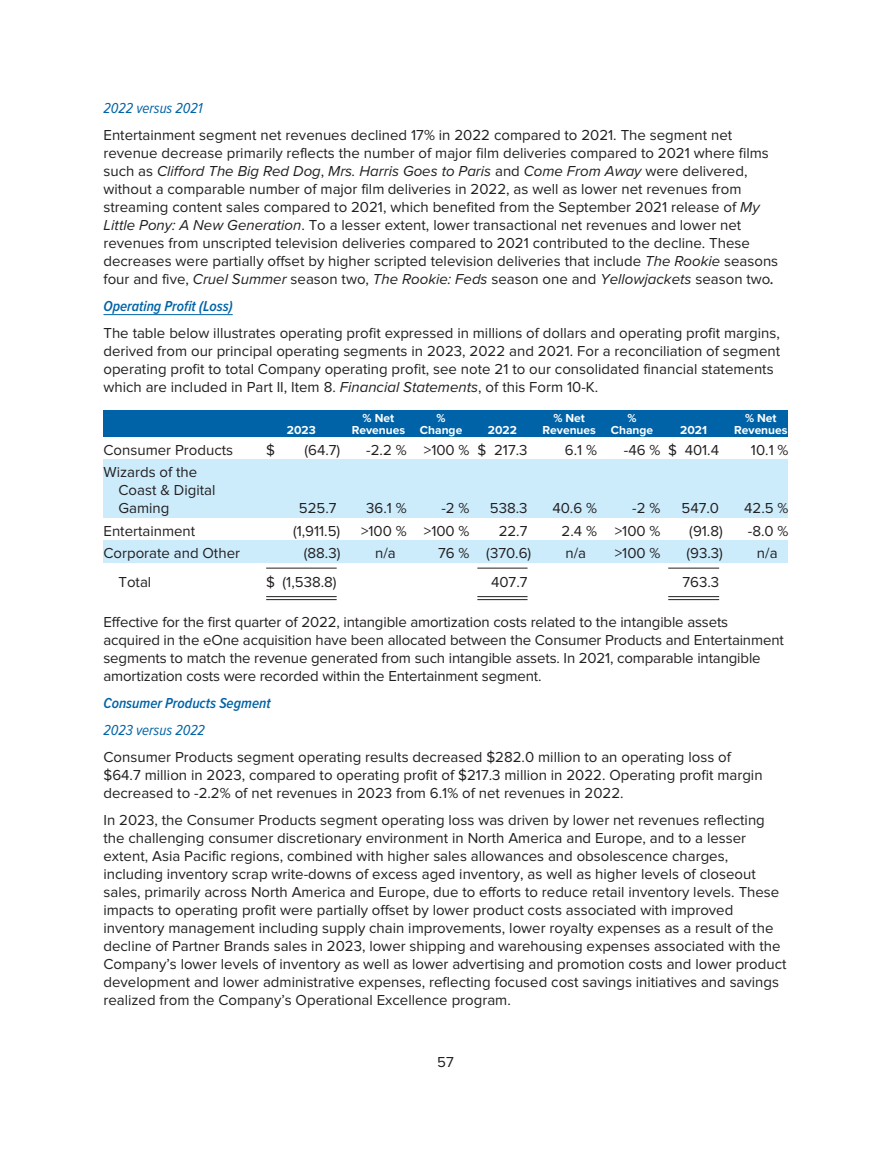
<style>
.page{position:relative;width:891px;height:1161px;background:#fff}
.page>*{position:absolute;margin:0;border:0;box-sizing:border-box;transform-origin:0 0}
.t1{font:15px/18px "Proxima Nova";color:#231f20}
.t2{font:italic 600 15px "Proxima Nova Cond";color:#0063a7}
.t3{font:italic 15px "Proxima Nova Cond";color:#0063a7}
.t4{font:700 12px/12px "Proxima Nova";color:#fff;text-align:center}
.s1{font-style:italic}
.s2{font-family:"Proxima Nova Cond";font-weight:600;font-style:italic}
</style>
<div class="page">
<hr style="left:103px;top:314px;width:130px;height:1px;background:#0063a7">
<div style="left:104px;top:410px;width:684px;height:27px;background:#0063a7"></div>
<div style="left:104px;top:459px;width:684px;height:59px;background:#ccecfc"></div>
<div style="left:104px;top:540px;width:684px;height:23px;background:#ccecfc"></div>
<hr style="left:266px;top:568px;width:71px;height:1px;background:#231f20">
<hr style="left:477px;top:568px;width:51px;height:1px;background:#231f20">
<hr style="left:668px;top:568px;width:51px;height:1px;background:#231f20">
<hr style="left:266px;top:596px;width:71px;height:1px;background:#231f20">
<hr style="left:266px;top:599px;width:71px;height:1px;background:#231f20">
<hr style="left:477px;top:596px;width:51px;height:1px;background:#231f20">
<hr style="left:477px;top:599px;width:51px;height:1px;background:#231f20">
<hr style="left:668px;top:596px;width:51px;height:1px;background:#231f20">
<hr style="left:668px;top:599px;width:51px;height:1px;background:#231f20">
<p class="t3" style="left:104px;top:102px;width:101px">2022 versus 2021</p>
<p class="t1" style="left:104px;top:127px;width:676px">Entertainment segment net revenues declined 17% in 2022 compared to 2021. The segment net revenue decrease primarily reflects the number of major film deliveries compared to 2021 where films such as <span class="s1">Clifford The Big Red Dog</span>, <span class="s1">Mrs. Harris Goes to Paris</span> and <span class="s1">Come From Away</span> were delivered, without a comparable number of major film deliveries in 2022, as well as lower net revenues from streaming content sales compared to 2021, which benefited from the September 2021 release of <span class="s1">My Little Pony: A New Generation</span>. To a lesser extent, lower transactional net revenues and lower net revenues from unscripted television deliveries compared to 2021 contributed to the decline. These decreases were partially offset by higher scripted television deliveries that include <span class="s1">The Rookie</span> seasons four and five, <span class="s1">Cruel Summer</span> season two, <span class="s1">The Rookie: Feds</span> season one and <span class="s1">Yellowjackets</span> season two<span class="s2">.</span></p>
<p class="t2" style="left:104px;top:300px;width:131px">Operating Profit (Loss)</p>
<p class="t1" style="left:104px;top:325px;width:678px">The table below illustrates operating profit expressed in millions of dollars and operating profit margins, derived from our principal operating segments in 2023, 2022 and 2021. For a reconciliation of segment operating profit to total Company operating profit, see note 21 to our consolidated financial statements which are included in Part II, Item 8. <span class="s1">Financial Statements</span>, of this Form 10-K.</p>
<p class="t4" style="left:287px;top:425px;width:30px">2023</p>
<p class="t4" style="left:352px;top:413px;width:55px">% Net<br>Revenues</p>
<p class="t4" style="left:420px;top:413px;width:44px">%<br>Change</p>
<p class="t4" style="left:488px;top:425px;width:31px">2022</p>
<p class="t4" style="left:543px;top:413px;width:55px">% Net<br>Revenues</p>
<p class="t4" style="left:611px;top:413px;width:44px">%<br>Change</p>
<p class="t4" style="left:680px;top:425px;width:28px">2021</p>
<p class="t4" style="left:734px;top:413px;width:55px">% Net<br>Revenues</p>
<p class="t1" style="left:104px;top:442px;width:131px">Consumer Products</p>
<p class="t1" style="left:266px;top:442px;width:10px">$</p>
<p class="t1" style="left:305px;top:442px;width:37px">(64.7)</p>
<p class="t1" style="left:366px;top:442px;width:163px">-2.2 % &gt;100 % $ 217.3</p>
<p class="t1" style="left:565px;top:442px;width:34px">6.1 %</p>
<p class="t1" style="left:624px;top:442px;width:97px">-46 % $ 401.4</p>
<p class="t1" style="left:751px;top:442px;width:39px">10.1 %</p>
<p class="t1" style="left:119px;top:464px;width:98px;text-indent:-15px">Wizards of the<br>Coast &amp; Digital<br>Gaming</p>
<p class="t1" style="left:299px;top:500px;width:39px">525.7</p>
<p class="t1" style="left:366px;top:500px;width:42px">36.1 %</p>
<p class="t1" style="left:441px;top:500px;width:30px">-2 %</p>
<p class="t1" style="left:490px;top:500px;width:39px">538.3</p>
<p class="t1" style="left:552px;top:500px;width:46px">40.6 %</p>
<p class="t1" style="left:632px;top:500px;width:30px">-2 %</p>
<p class="t1" style="left:682px;top:500px;width:39px">547.0</p>
<p class="t1" style="left:744px;top:500px;width:46px">42.5 %</p>
<p class="t1" style="left:104px;top:523px;width:93px">Entertainment</p>
<p class="t1" style="left:293px;top:523px;width:49px">(1,911.5)</p>
<p class="t1" style="left:361px;top:523px;width:110px">&gt;100 % &gt;100 %</p>
<p class="t1" style="left:499px;top:523px;width:30px">22.7</p>
<p class="t1" style="left:562px;top:523px;width:100px">2.4 % &gt;100 %</p>
<p class="t1" style="left:689px;top:523px;width:35px">(91.8)</p>
<p class="t1" style="left:748px;top:523px;width:42px">-8.0 %</p>
<p class="t1" style="left:104px;top:545px;width:138px">Corporate and Other</p>
<p class="t1" style="left:304px;top:545px;width:38px">(88.3)</p>
<p class="t1" style="left:375px;top:545px;width:22px">n/a</p>
<p class="t1" style="left:438px;top:545px;width:95px">76 % (370.6)</p>
<p class="t1" style="left:565px;top:545px;width:22px">n/a</p>
<p class="t1" style="left:615px;top:545px;width:47px">&gt;100 %</p>
<p class="t1" style="left:686px;top:545px;width:38px">(93.3)</p>
<p class="t1" style="left:757px;top:545px;width:22px">n/a</p>
<p class="t1" style="left:119px;top:574px;width:34px">Total</p>
<p class="t1" style="left:266px;top:574px;width:72px">$ (1,538.8)</p>
<p class="t1" style="left:491px;top:574px;width:38px">407.7</p>
<p class="t1" style="left:683px;top:574px;width:38px">763.3</p>
<p class="t1" style="left:104px;top:614px;width:682px">Effective for the first quarter of 2022, intangible amortization costs related to the intangible assets acquired in the eOne acquisition have been allocated between the Consumer Products and Entertainment segments to match the revenue generated from such intangible assets. In 2021, comparable intangible amortization costs were recorded within the Entertainment segment.</p>
<p class="t2" style="left:104px;top:697px;width:169px">Consumer Products Segment</p>
<p class="t3" style="left:104px;top:724px;width:103px">2023 versus 2022</p>
<p class="t1" style="left:104px;top:749px;width:661px">Consumer Products segment operating results decreased $282.0 million to an operating loss of $64.7 million in 2023, compared to operating profit of $217.3 million in 2022. Operating profit margin decreased to -2.2% of net revenues in 2023 from 6.1% of net revenues in 2022.</p>
<p class="t1" style="left:104px;top:812px;width:685px">In 2023, the Consumer Products segment operating loss was driven by lower net revenues reflecting the challenging consumer discretionary environment in North America and Europe, and to a lesser extent, Asia Pacific regions, combined with higher sales allowances and obsolescence charges, including inventory scrap write-downs of excess aged inventory, as well as higher levels of closeout sales, primarily across North America and Europe, due to efforts to reduce retail inventory levels. These impacts to operating profit were partially offset by lower product costs associated with improved inventory management including supply chain improvements, lower royalty expenses as a result of the decline of Partner Brands sales in 2023, lower shipping and warehousing expenses associated with the Company’s lower levels of inventory as well as lower advertising and promotion costs and lower product development and lower administrative expenses, reflecting focused cost savings initiatives and savings realized from the Company’s Operational Excellence program.</p>
<p class="t1" style="left:437px;top:1054px;width:18px">57</p>
</div>
